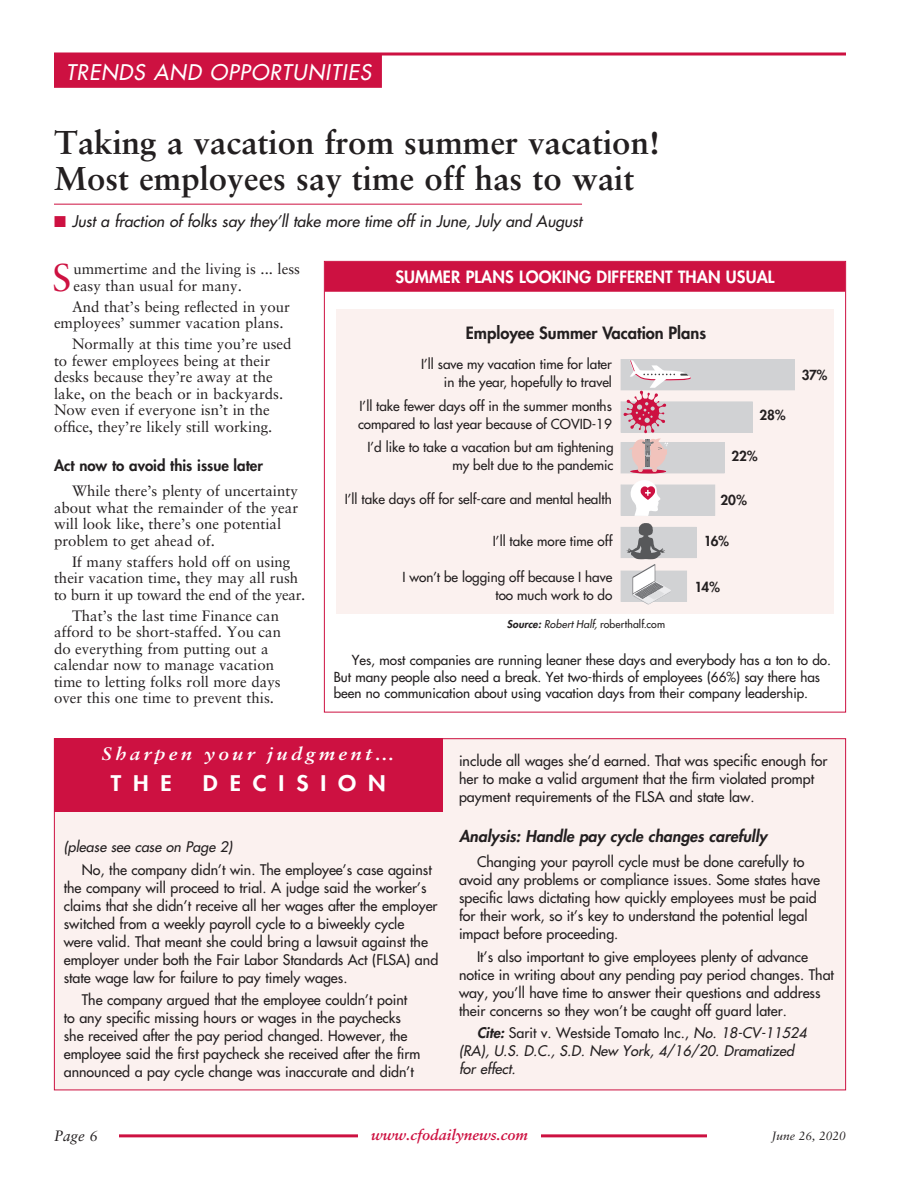
<style>
.page{position:relative;width:918px;height:1188px;background:#fff}
.page>*{position:absolute;margin:0;border:0;box-sizing:border-box;transform-origin:0 0}
.t1{font:38.7px "Sabon";color:#cd1141}
.t2{font:700 33px/36px "Sabon";color:#231f20}
.t3{font:italic 21px "Futura";letter-spacing:.05em;color:#fff}
.t4{font:800 21px "Futura";letter-spacing:.515em;color:#fff;scale:1.1 1}
.t5{font:italic 700 18px "Sabon";letter-spacing:.165em;color:#fff;scale:1.1 1}
.t6{font:800 16.5px "Futura";letter-spacing:.005em;color:#fff}
.t7{font:800 16.5px "Futura";color:#231f20}
.t8{font:italic 15.75px "Futura";color:#231f20}
.t9{font:italic 800 15.75px "Futura";color:#231f20}
.t10{font:15px/16.5px "Sabon";color:#231f20}
.t11{font:800 15px "Futura";color:#231f20}
.t12{font:italic 700 15px "Sabon";color:#cd1141}
.t13{font:italic 15px "Sabon";color:#231f20}
.t14{font:14.25px/18px "Futura";color:#231f20}
.t15{font:italic 14.25px/18px "Futura";color:#231f20}
.t16{font:13.5px/18px "Futura";color:#231f20;text-align:right}
.t17{font:800 13.5px "Futura";letter-spacing:-.02em;color:#231f20}
.t18{font:italic 12px "Sabon";color:#231f20}
.t19{font:10.5px "Futura";letter-spacing:.01em;color:#231f20}
.s1{color:#cd1141}
.s2{font-weight:800;font-style:italic}
.s3{font-style:italic}
.s4{font-weight:800}
.s5{font-style:normal}
</style>
<div class="page">
<div style="left:54px;top:55px;width:328px;height:33px;background:#cd1141"></div>
<svg style="left:54px;top:52px;width:792px;height:4px;background:#d63f66"></svg>
<hr style="left:54px;top:1134px;width:792px;height:3px;background:#cd1141">
<div style="left:54px;top:1120px;width:64px;height:30px;background:#fff"></div>
<div style="left:708px;top:1120px;width:138px;height:30px;background:#fff"></div>
<div style="left:358px;top:1123px;width:183px;height:21px;background:#fff"></div>
<div style="left:54px;top:739px;width:792px;height:351px;background:#fbf1ef"></div>
<hr style="left:54px;top:204px;width:528px;height:1px;background:#cd1141">
<div style="left:325px;top:262px;width:520px;height:30px;background:#cd1141"></div>
<div style="left:336px;top:310px;width:498px;height:304px;background:#fbf1ef"></div>
<svg style="left:621px;top:480px;width:94px;height:36px"></svg>
<svg style="left:621px;top:523px;width:75px;height:82px"></svg>
<svg style="left:630px;top:469px;width:36px;height:5px"></svg>
<svg style="left:621px;top:359px;width:174px;height:114px"></svg>
<div style="left:54px;top:738px;width:388px;height:73px;background:#cd1141"></div>
<h3 class="t3" style="left:66px;top:59px;width:306px">TRENDS AND OPPORTUNITIES</h3>
<h2 class="t2" style="left:54px;top:123px;width:608px">Taking a vacation from summer vacation!<br>Most employees say time off has to wait</h2>
<p class="t8" style="left:54px;top:211px;width:530px"><span class="s1">■</span> Just a fraction of folks say they’ll take more time off in June, July and August</p>
<p class="t6" style="left:395px;top:266px;width:381px">SUMMER PLANS LOOKING DIFFERENT THAN USUAL</p>
<h1 class="t1" style="left:52px;top:254px;width:21px">S</h1>
<p class="t10" style="left:73px;top:260px;width:228px">ummertime and the living is ... less easy than usual for many.</p>
<p class="t10" style="left:54px;top:298px;width:237px;text-indent:18px">And that’s being reflected in your employees’ summer vacation plans.</p>
<p class="t10" style="left:54px;top:335px;width:239px;text-indent:18px">Normally at this time you’re used to fewer employees being at their desks because they’re away at the lake, on the beach or in backyards.<br>Now even if everyone isn’t in the office, they’re likely still working.</p>
<p class="t11" style="left:54px;top:456px;width:210px">Act now to avoid this issue later</p>
<p class="t10" style="left:54px;top:482px;width:246px;text-indent:18px">While there’s plenty of uncertainty about what the remainder of the year will look like, there’s one potential problem to get ahead of.</p>
<p class="t10" style="left:54px;top:553px;width:253px;text-align:center">If many staffers hold off on using their vacation time, they may all rush to burn it up toward the end of the year.</p>
<p class="t10" style="left:54px;top:607px;width:229px;text-indent:18px">That’s the last time Finance can afford to be short-staffed. You can do everything from putting out a calendar now to manage vacation time to letting folks roll more days over this one time to prevent this.</p>
<p class="t5" style="left:102px;top:743px;width:268px">Sharpen your judgment…</p>
<h3 class="t4" style="left:111px;top:769px;width:57px">THE</h3>
<h3 class="t4" style="left:203px;top:769px;width:168px">DECISION</h3>
<p class="t7" style="left:466px;top:323px;width:242px">Employee Summer Vacation Plans</p>
<p class="t16" style="left:421px;top:355px;width:192px">I’ll save my vacation time for later in the year, hopefully to travel</p>
<p class="t17" style="left:802px;top:367px;width:27px">37%</p>
<p class="t16" style="left:358px;top:397px;width:255px;text-align:left">I’ll take fewer days off in the summer months compared to last year because of COVID-19</p>
<p class="t17" style="left:760px;top:407px;width:28px">28%</p>
<p class="t16" style="left:367px;top:438px;width:248px">I’d like to take a vacation but am tightening my belt due to the pandemic</p>
<p class="t16" style="left:345px;top:490px;width:269px">I’ll take days off for self-care and mental health</p>
<p class="t17" style="left:731px;top:448px;width:28px">22%</p>
<p class="t17" style="left:720px;top:491px;width:28px">20%</p>
<p class="t16" style="left:493px;top:532px;width:121px">I’ll take more time off</p>
<p class="t17" style="left:704px;top:533px;width:27px">16%</p>
<p class="t16" style="left:402px;top:568px;width:212px">I won’t be logging off because I have too much work to do</p>
<p class="t17" style="left:694px;top:578px;width:27px">14%</p>
<p class="t19" style="left:507px;top:618px;width:160px"><span class="s2">Source:</span> <span class="s3">Robert Half,</span> roberthalf.com</p>
<p class="t16" style="left:334px;top:652px;width:499px;line-height:16.5px;text-align:left;text-indent:18px">Yes, most companies are running leaner these days and everybody has a ton to do.<br>But many people also need a break. Yet two-thirds of employees (66%) say there has been no communication about using vacation days from their company leadership.</p>
<p class="t14" style="left:459px;top:752px;width:370px">include all wages she’d earned. That was specific enough for her to make a valid argument that the firm violated prompt payment requirements of the FLSA and state law.</p>
<p class="t9" style="left:459px;top:826px;width:310px">Analysis: Handle pay cycle changes carefully</p>
<p class="t14" style="left:459px;top:853px;width:362px;text-indent:18px">Changing your payroll cycle must be done carefully to avoid any problems or compliance issues. Some states have specific laws dictating how quickly employees must be paid for their work, so it’s key to understand the potential legal impact before proceeding.</p>
<p class="t14" style="left:459px;top:948px;width:377px;text-indent:18px">It’s also important to give employees plenty of advance notice in writing about any pending pay period changes. That way, you’ll have time to answer their questions and address their concerns so they won’t be caught off guard later.</p>
<p class="t15" style="left:459px;top:1024px;width:349px;text-indent:18px"><span class="s4">Cite:</span> <span class="s5">Sarit v. Westside Tomato Inc.,</span> No. 18-CV-11524 (RA), U.S. D.C., S.D. New York, 4/16/20. Dramatized for effect.</p>
<p class="t15" style="left:64px;top:838px;width:170px">(please see case on Page 2)</p>
<p class="t14" style="left:64px;top:860px;width:376px;text-indent:18px">No, the company didn’t win. The employee’s case against the company will proceed to trial. A judge said the worker’s claims that she didn’t receive all her wages after the employer switched from a weekly payroll cycle to a biweekly cycle<br>were valid. That meant she could bring a lawsuit against the employer under both the Fair Labor Standards Act (FLSA) and state wage law for failure to pay timely wages.</p>
<p class="t14" style="left:64px;top:991px;width:358px;text-indent:18px">The company argued that the employee couldn’t point to any specific missing hours or wages in the paychecks she received after the pay period changed. However, the employee said the first paycheck she received after the firm announced a pay cycle change was inaccurate and didn’t</p>
<p class="t13" style="left:54px;top:1127px;width:45px">Page 6</p>
<p class="t12" style="left:371px;top:1125px;width:158px">www.cfodailynews.com</p>
<p class="t18" style="left:772px;top:1129px;width:76px">June 26, 2020</p>
</div>
